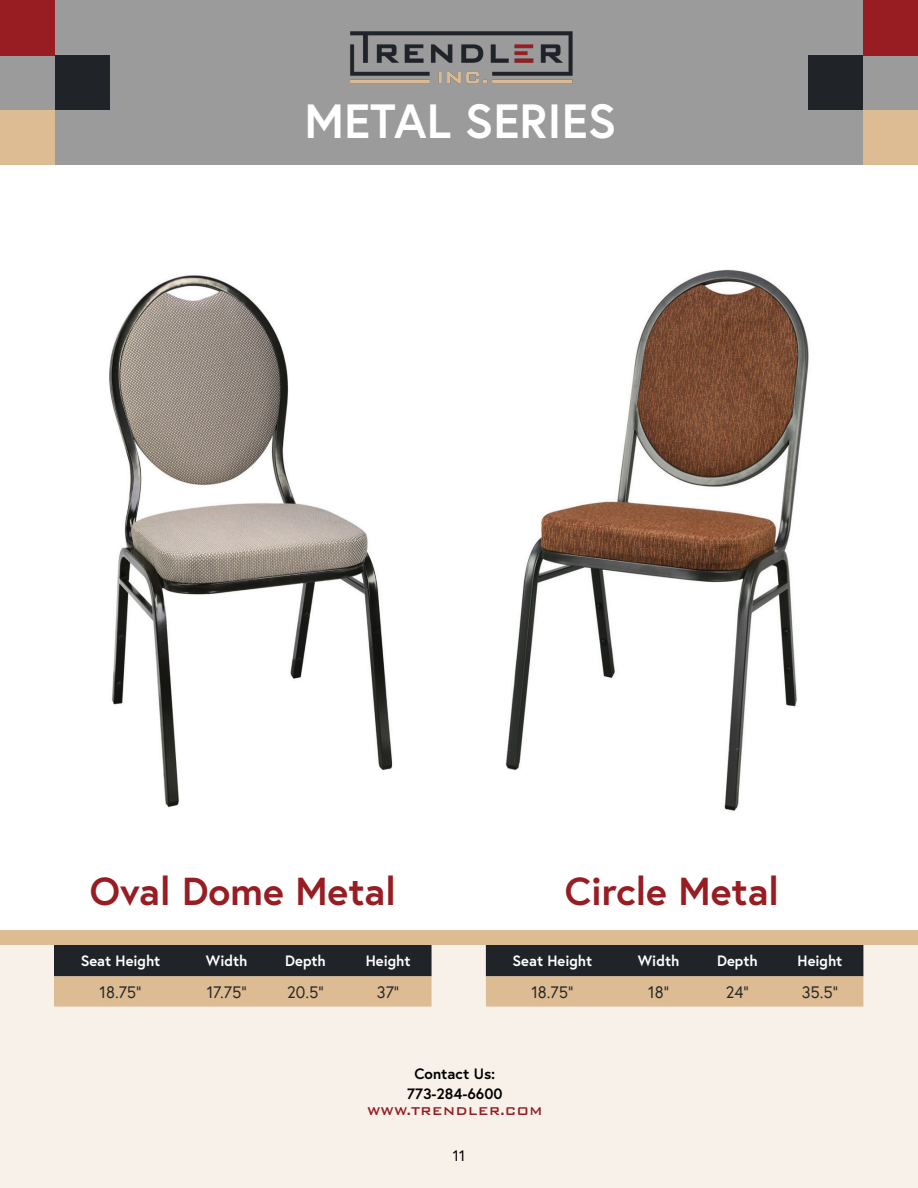
<style>
.page{position:relative;width:918px;height:1188px;background:#fff}
.page>*{position:absolute;margin:0;border:0;box-sizing:border-box;transform-origin:0 0}
.t1{font:700 48px "Europa";color:#fff}
.t2{font:700 39px "Europa";color:#971d23}
.t3{font:16.5px "Europa";color:#292829}
.t4{font:700 15px "Europa";color:#fff}
.t5{font:700 15px/19.5px "Europa";color:#000;text-align:center}
.t6{font:700 15px "Banker Square";color:#971d23;scale:.96 1}
.t7{font:15px "Europa";color:#000}
</style>
<div class="page">
<div style="left:0;top:0;width:918px;height:165px;background:#9b9b9b"></div>
<div style="left:0;top:0;width:55px;height:55px;background:#971d23"></div>
<div style="left:55px;top:55px;width:54px;height:55px;background:#202328"></div>
<div style="left:0;top:110px;width:55px;height:54px;background:#ddbc93"></div>
<div style="left:863px;top:0;width:55px;height:55px;background:#971d23"></div>
<div style="left:809px;top:55px;width:54px;height:55px;background:#202328"></div>
<div style="left:863px;top:110px;width:55px;height:54px;background:#ddbc93"></div>
<img style="left:505px;top:269px;width:304px;height:542px">
<img style="left:350px;top:31px;width:223px;height:53px">
<img style="left:109px;top:275px;width:284px;height:533px">
<div style="left:357px;top:781px;width:55px;height:52px;background:#fff"></div>
<div style="left:0;top:945px;width:918px;height:243px;background:#f8f1e9"></div>
<svg style="left:54px;top:945px;width:378px;height:62px;background:#7e6f5e"></svg>
<svg style="left:486px;top:945px;width:377px;height:62px;background:#7e6f5e"></svg>
<div style="left:0;top:931px;width:918px;height:14px;background:#ddbc93"></div>
<div style="left:563px;top:768px;width:101px;height:59px;background:#fff"></div>
<h1 class="t1" style="left:304px;top:88px;width:314px">METAL SERIES</h1>
<h2 class="t2" style="left:90px;top:865px;width:307px">Oval Dome Metal</h2>
<h2 class="t2" style="left:565px;top:865px;width:216px">Circle Metal</h2>
<p class="t4" style="left:81px;top:951px;width:81px">Seat Height</p>
<p class="t4" style="left:206px;top:951px;width:43px">Width</p>
<p class="t4" style="left:285px;top:951px;width:42px">Depth</p>
<p class="t4" style="left:366px;top:951px;width:46px">Height</p>
<p class="t3" style="left:100px;top:982px;width:44px">18.75”</p>
<p class="t3" style="left:207px;top:982px;width:42px">17.75”</p>
<p class="t3" style="left:287px;top:982px;width:38px">20.5”</p>
<p class="t3" style="left:377px;top:982px;width:24px">37”</p>
<p class="t4" style="left:513px;top:951px;width:81px">Seat Height</p>
<p class="t4" style="left:638px;top:951px;width:43px">Width</p>
<p class="t4" style="left:717px;top:951px;width:42px">Depth</p>
<p class="t4" style="left:798px;top:951px;width:46px">Height</p>
<p class="t3" style="left:531px;top:982px;width:44px">18.75”</p>
<p class="t3" style="left:648px;top:982px;width:22px">18”</p>
<p class="t3" style="left:726px;top:982px;width:25px">24”</p>
<p class="t3" style="left:802px;top:982px;width:38px">35.5”</p>
<p class="t5" style="left:407px;top:1064px;width:97px">Contact Us:<br>773-284-6600</p>
<p class="t6" style="left:367px;top:1103px;width:184px">WWW.TRENDLER.COM</p>
<p class="t7" style="left:453px;top:1147px;width:14px">11</p>
</div>
